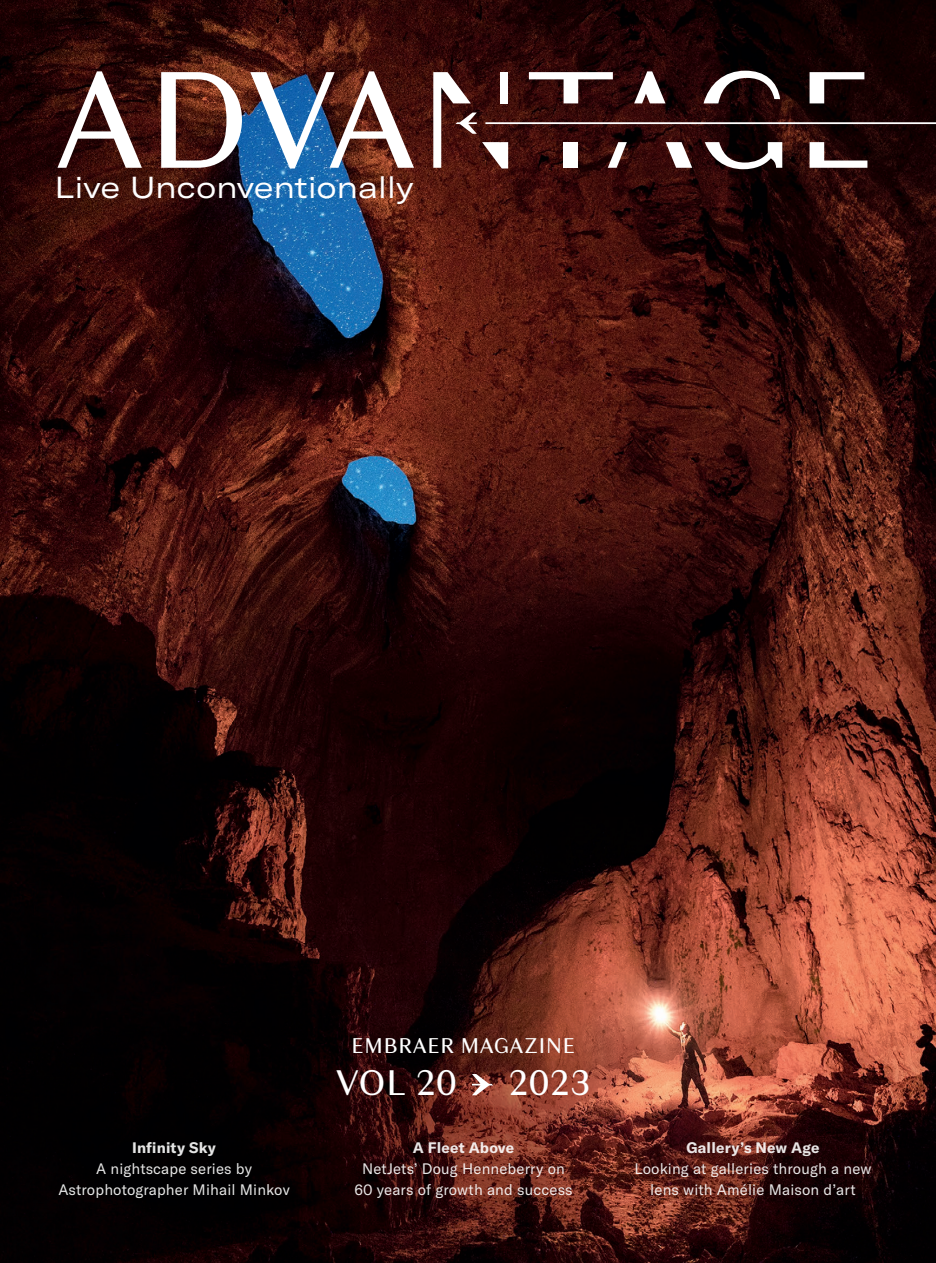
<style>
.page{position:relative;width:936px;height:1263px;background:#fff}
.page>*{position:absolute;margin:0;border:0;box-sizing:border-box;transform-origin:0 0}
.t1{font:37.5px "Granville";color:#fff}
.t2{font:expanded 30px "GT America";letter-spacing:.01em;color:#fff}
.t3{font:22.5px "Granville";letter-spacing:.01em;color:#fff}
.t4{font:15px/21px "GT America";letter-spacing:.01em;color:#fff;text-align:center}
.t5{font:700 15px "GT America";letter-spacing:.01em;color:#fff}
</style>
<div class="page">
<img style="left:0;top:0;width:935px;height:1263px">
<svg style="left:471px;top:1074px;width:22px;height:21px"></svg>
<svg style="left:57px;top:71px;width:85px;height:97px"></svg>
<svg style="left:161px;top:72px;width:81px;height:96px"></svg>
<svg style="left:250px;top:71px;width:164px;height:97px"></svg>
<div style="left:500px;top:72px;width:8px;height:31px;background:#fff"></div>
<svg style="left:482px;top:142px;width:26px;height:26px"></svg>
<div style="left:563px;top:142px;width:15px;height:26px;background:#fff"></div>
<svg style="left:528px;top:72px;width:84px;height:31px"></svg>
<svg style="left:665px;top:142px;width:26px;height:26px"></svg>
<svg style="left:633px;top:71px;width:32px;height:32px"></svg>
<svg style="left:607px;top:142px;width:19px;height:26px"></svg>
<svg style="left:703px;top:71px;width:76px;height:32px"></svg>
<svg style="left:704px;top:142px;width:77px;height:27px"></svg>
<svg style="left:809px;top:72px;width:54px;height:31px"></svg>
<svg style="left:809px;top:142px;width:58px;height:26px"></svg>
<hr style="left:485px;top:122px;width:450px;height:2px;background:#fff">
<svg style="left:433px;top:72px;width:43px;height:96px"></svg>
<h2 class="t2" style="left:55px;top:170px;width:360px">Live Unconventionally</h2>
<p class="t5" style="left:132px;top:1138px;width:85px">Infinity Sky</p>
<p class="t4" style="left:58px;top:1158px;width:233px">A nightscape series by<br>Astrophotographer Mihail Minkov</p>
<h3 class="t3" style="left:351px;top:1031px;width:226px">EMBRAER MAGAZINE</h3>
<h1 class="t1" style="left:335px;top:1058px;width:123px">VOL 20</h1>
<h1 class="t1" style="left:508px;top:1058px;width:84px">2023</h1>
<p class="t5" style="left:412px;top:1138px;width:103px">A Fleet Above</p>
<p class="t4" style="left:354px;top:1158px;width:219px">NetJets’ Doug Henneberry on<br>60 years of growth and success</p>
<p class="t5" style="left:686px;top:1138px;width:134px">Gallery’s New Age</p>
<p class="t4" style="left:634px;top:1158px;width:238px">Looking at galleries through a new lens with Amélie Maison d’art</p>
</div>
